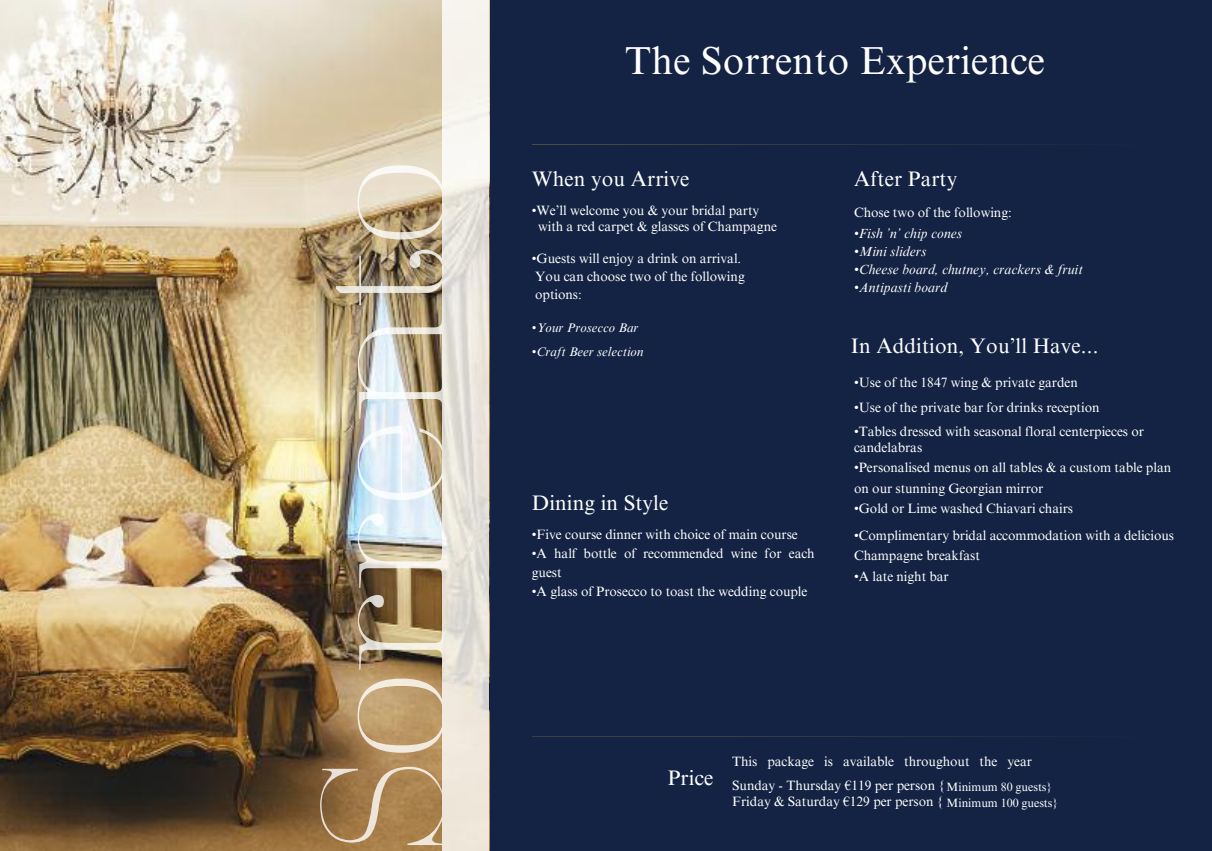
<style>
.page{position:relative;width:1212px;height:851px;background:#fff}
.page>*{position:absolute;margin:0;border:0;box-sizing:border-box;transform-origin:0 0}
.t1{font:39px "Times NRMT Pro";letter-spacing:.01em;color:#fff}
.t2{font:21px "Times NRMT Pro";letter-spacing:.01em;color:#fff}
.t3{font:13.5px/18px "Times NRMT Pro";letter-spacing:-.005em;color:#fff}
.t4{font:italic 13.5px "Times NRMT Pro";letter-spacing:.005em;color:#fff}
.t5{font:italic 12.75px "Times NRMT Pro";letter-spacing:.005em;color:#fff}
.t6{font:12px/16px "Times NRMT Pro";letter-spacing:-.005em;color:#fff}
</style>
<div class="page">
<div style="left:0;top:0;width:1212px;height:850px;background:#142343"></div>
<img style="left:0;top:0;width:490px;height:850px">
<hr style="left:532px;top:144px;width:637px;height:1px;background:#ad913c">
<hr style="left:532px;top:735px;width:637px;height:1px;background:#ad913c">
<img style="left:443px;top:0;width:46px;height:850px">
<img style="left:336px;top:165px;width:107px;height:587px">
<p class="t1" style="left:625px;top:46px;width:421px">The Sorrento Experience</p>
<p class="t2" style="left:532px;top:171px;width:159px">When you Arrive</p>
<p class="t3" style="left:532px;top:203px;width:229px">•We’ll welcome you &amp; your bridal party</p>
<p class="t3" style="left:538px;top:219px;width:240px">with a red carpet &amp; glasses of Champagne</p>
<p class="t3" style="left:532px;top:251px;width:211px">•Guests will enjoy a drink on arrival.</p>
<p class="t3" style="left:535px;top:269px;width:211px">You can choose two of the following options:</p>
<p class="t5" style="left:532px;top:323px;width:108px">•Your Prosecco Bar</p>
<p class="t5" style="left:532px;top:346px;width:113px">•Craft Beer selection</p>
<p class="t2" style="left:532px;top:495px;width:138px">Dining in Style</p>
<p class="t3" style="left:532px;top:527px;width:267px">•Five course dinner with choice of main course</p>
<p class="t3" style="left:532px;top:545px;width:284px;line-height:19.2px">•A half bottle of recommended wine for each guest</p>
<p class="t3" style="left:532px;top:584px;width:277px">•A glass of Prosecco to toast the wedding couple</p>
<p class="t2" style="left:854px;top:171px;width:105px">After Party</p>
<p class="t3" style="left:854px;top:205px;width:159px">Chose two of the following:</p>
<p class="t4" style="left:854px;top:228px;width:109px">•Fish ’n’ chip cones</p>
<p class="t4" style="left:854px;top:246px;width:74px">•Mini sliders</p>
<p class="t4" style="left:854px;top:264px;width:230px">•Cheese board, chutney, crackers &amp; fruit</p>
<p class="t4" style="left:854px;top:282px;width:95px">•Antipasti board</p>
<p class="t2" style="left:851px;top:338px;width:249px">In Addition, You’ll Have...</p>
<p class="t3" style="left:854px;top:375px;width:225px">•Use of the 1847 wing &amp; private garden</p>
<p class="t3" style="left:854px;top:399px;width:247px">•Use of the private bar for drinks reception</p>
<p class="t3" style="left:854px;top:424px;width:291px">•Tables dressed with seasonal floral centerpieces or</p>
<p class="t3" style="left:854px;top:440px;width:70px">candelabras</p>
<p class="t3" style="left:854px;top:459px;width:318px;line-height:20.2px">•Personalised menus on all tables &amp; a custom table plan on our stunning Georgian mirror</p>
<p class="t3" style="left:854px;top:501px;width:220px">•Gold or Lime washed Chiavari chairs</p>
<p class="t3" style="left:854px;top:528px;width:321px">•Complimentary bridal accommodation with a delicious</p>
<p class="t3" style="left:854px;top:548px;width:127px">Champagne breakfast</p>
<p class="t3" style="left:854px;top:568px;width:96px">•A late night bar</p>
<p class="t2" style="left:668px;top:770px;width:47px">Price</p>
<p class="t3" style="left:732px;top:751px;width:301px;line-height:23.7px">This package is available throughout the year<br>Sunday - Thursday €119 per person {</p>
<p class="t3" style="left:732px;top:793px;width:213px">Friday &amp; Saturday €129 per person {</p>
<p class="t6" style="left:946px;top:779px;width:113px">Minimum 80 guests}<br>Minimum 100 guests}</p>
</div>
